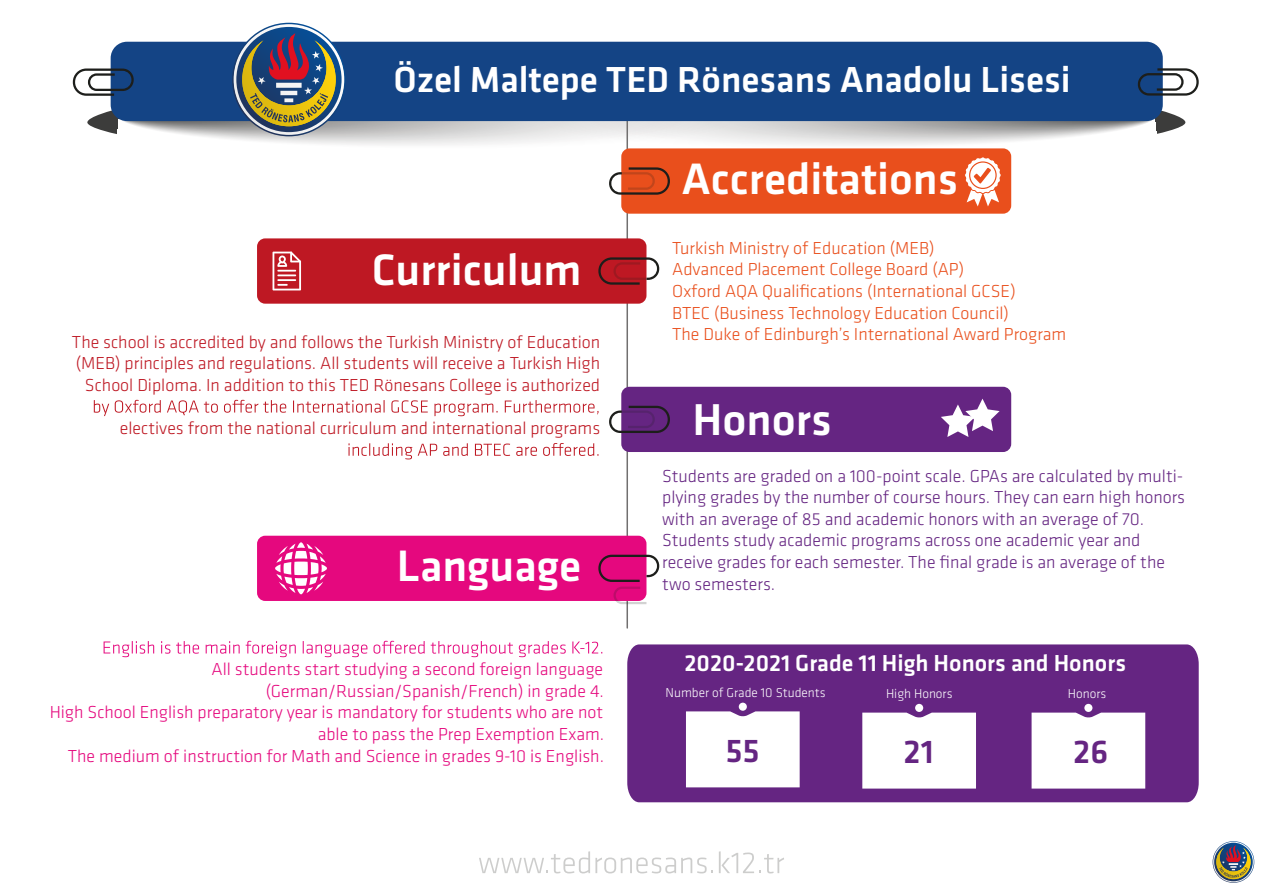
<style>
.page{position:relative;width:1263px;height:893px;background:#fff}
.page>*{position:absolute;margin:0;border:0;box-sizing:border-box;transform-origin:0 0}
.t1{font:500 46.35px "Klavika";color:#fff}
.t2{font:500 45.6px "Klavika";color:#fff}
.t3{font:500 37.5px "Klavika";color:#fff}
.t4{font:500 34.2px "Klavika";color:#652582}
.t5{font:500 24px "Klavika";color:#fff}
.t6{font:300 18px/21.6px "Klavika";color:#652582}
.t7{font:300 18px/21.6px "Klavika";color:#be1823;text-align:right}
.t8{font:300 18px/21.6px "Klavika";color:#e5087e;text-align:right}
.t9{font:300 18px/21.6px "Klavika";color:#e94f1c}
.t10{font:300 13.35px "Klavika";color:#fff}
</style>
<div class="page">
<svg style="left:87px;top:96px;width:354px;height:49px"></svg>
<svg style="left:441px;top:111px;width:744px;height:34px"></svg>
<hr style="left:626px;top:116px;width:2px;height:512px;background:#716f6f">
<div style="left:627px;top:644px;width:572px;height:158px;background:#652582"></div>
<svg style="left:104px;top:641px;width:498px;height:16px"></svg>
<svg style="left:94px;top:400px;width:504px;height:16px"></svg>
<svg style="left:348px;top:443px;width:250px;height:16px"></svg>
<svg style="left:257px;top:536px;width:402px;height:68px;background:#e5238a"></svg>
<svg style="left:609px;top:148px;width:402px;height:66px;background:#e85c2e"></svg>
<svg style="left:257px;top:238px;width:402px;height:66px;background:#bf252f"></svg>
<div style="left:111px;top:42px;width:1052px;height:79px;background:#144485"></div>
<svg style="left:73px;top:68px;width:61px;height:28px"></svg>
<svg style="left:609px;top:387px;width:402px;height:65px;background:#6e3389"></svg>
<svg style="left:686px;top:711px;width:114px;height:76px"></svg>
<div style="left:739px;top:703px;width:8px;height:8px;background:#fff;border-radius:50%"></div>
<svg style="left:862px;top:713px;width:114px;height:76px"></svg>
<div style="left:915px;top:704px;width:8px;height:8px;background:#fff;border-radius:50%"></div>
<svg style="left:1031px;top:713px;width:114px;height:76px"></svg>
<div style="left:1084px;top:704px;width:8px;height:8px;background:#fff;border-radius:50%"></div>
<svg style="left:1138px;top:68px;width:61px;height:28px"></svg>
<svg style="left:479px;top:851px;width:234px;height:22px"></svg>
<svg style="left:719px;top:851px;width:65px;height:22px"></svg>
<svg style="left:1212px;top:841px;width:42px;height:42px"></svg>
<svg style="left:232px;top:23px;width:114px;height:113px;background:#7b7c7b"></svg>
<h3 class="t3" style="left:393px;top:59px;width:679px">Özel Maltepe TED Rönesans Anadolu Lisesi</h3>
<h2 class="t2" style="left:372px;top:245px;width:211px">Curriculum</h2>
<p class="t7" style="left:72px;top:331px;width:530px">The school is accredited by and follows the Turkish Ministry of Education (MEB) principles and regulations. All students will receive a Turkish High<br>School Diploma. In addition to this TED Rönesans College is authorized</p>
<p class="t7" style="left:120px;top:418px;width:482px">electives from the national curriculum and international programs</p>
<h2 class="t2" style="left:397px;top:541px;width:186px">Language</h2>
<p class="t8" style="left:50px;top:659px;width:556px">All students start studying a second foreign language (German/Russian/Spanish/French) in grade 4.<br>High School English preparatory year is mandatory for students who are not able to pass the Prep Exemption Exam.<br>The medium of instruction for Math and Science in grades 9-10 is English.</p>
<h2 class="t2" style="left:681px;top:154px;width:278px">Accreditations</h2>
<p class="t9" style="left:672px;top:237px;width:396px">Turkish Ministry of Education (MEB)<br>Advanced Placement College Board (AP)<br>Oxford AQA Qualifications (International GCSE)<br>BTEC (Business Technology Education Council)<br>The Duke of Edinburgh’s International Award Program</p>
<h1 class="t1" style="left:692px;top:394px;width:141px">Honors</h1>
<p class="t6" style="left:662px;top:465px;width:524px">Students are graded on a 100-point scale. GPAs are calculated by multi&shy;plying grades by the number of course hours. They can earn high honors with an average of 85 and academic honors with an average of 70.<br>Students study academic programs across one academic year and receive grades for each semester. The final grade is an average of the two semesters.</p>
<h3 class="t5" style="left:685px;top:650px;width:443px">2020-2021 Grade 11 High Honors and Honors</h3>
<p class="t10" style="left:665px;top:685px;width:162px">Number of Grade 10 Students</p>
<h3 class="t4" style="left:725px;top:732px;width:36px">55</h3>
<p class="t10" style="left:886px;top:686px;width:68px">High Honors</p>
<h3 class="t4" style="left:904px;top:733px;width:32px">21</h3>
<p class="t10" style="left:1068px;top:686px;width:40px">Honors</p>
<h3 class="t4" style="left:1073px;top:733px;width:37px">26</h3>
</div>
